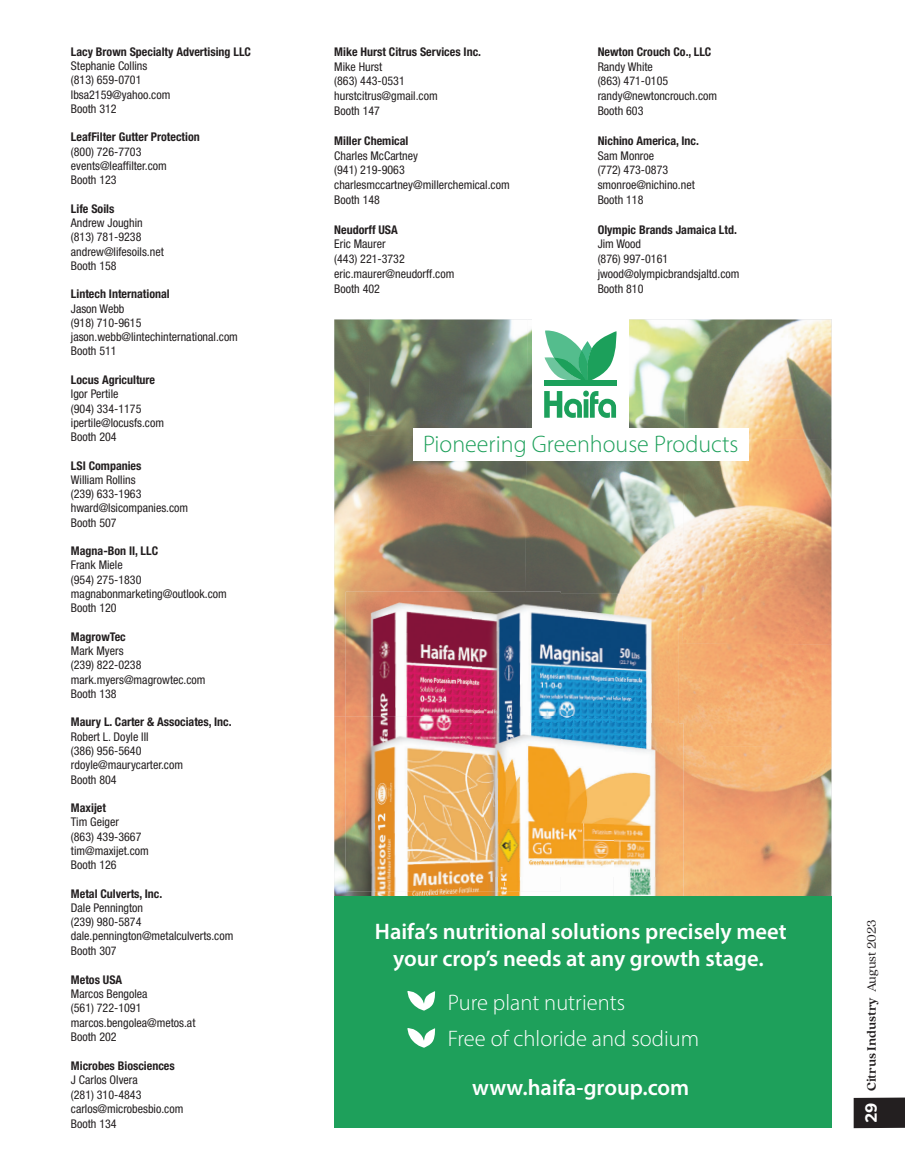
<style>
.page{position:relative;width:905px;height:1175px;background:#fff}
.page>*{position:absolute;margin:0;border:0;box-sizing:border-box;transform-origin:0 0}
.t1{font:300 24px "Myriad Pro";color:#1ea05b}
.t2{font:600 22.5px/27px "Myriad Pro";color:#fff;text-align:center}
.t3{font:300 22.5px/36px "Myriad Pro";color:#fff}
.t4{font:600 16.5px "Gibson";color:#fff}
.t5{font:700 13.5px "Quincy CF";color:#231f20}
.t6{font:condensed 12px "Helvetica Neue LT Std";color:#231f20}
.t7{font:700 condensed 12px "Helvetica Neue LT Std";color:#231f20}
.s1{font-weight:400}
</style>
<div class="page">
<div style="left:853px;top:1097px;width:51px;height:31px;background:#231f20"></div>
<img style="left:334px;top:319px;width:35px;height:397px">
<img style="left:367px;top:435px;width:158px;height:156px">
<img style="left:369px;top:319px;width:157px;height:118px">
<img style="left:525px;top:461px;width:157px;height:182px">
<img style="left:526px;top:319px;width:305px;height:119px">
<img style="left:679px;top:643px;width:152px;height:102px">
<img style="left:683px;top:745px;width:148px;height:151px">
<img style="left:682px;top:438px;width:149px;height:207px">
<div style="left:532px;top:319px;width:97px;height:113px;background:#fff"></div>
<div style="left:544px;top:380px;width:72px;height:5px;background:#1ca05b"></div>
<svg style="left:544px;top:390px;width:72px;height:28px"></svg>
<svg style="left:544px;top:330px;width:72px;height:50px"></svg>
<img style="left:346px;top:591px;width:215px;height:125px">
<img style="left:561px;top:594px;width:118px;height:129px">
<img style="left:472px;top:594px;width:89px;height:122px">
<img style="left:334px;top:716px;width:136px;height:180px">
<img style="left:346px;top:716px;width:126px;height:175px">
<img style="left:472px;top:716px;width:141px;height:7px">
<img style="left:629px;top:723px;width:54px;height:173px">
<img style="left:561px;top:723px;width:118px;height:153px">
<img style="left:470px;top:891px;width:51px;height:5px">
<img style="left:470px;top:723px;width:91px;height:168px">
<div style="left:413px;top:429px;width:335px;height:32px;background:#fff"></div>
<div style="left:334px;top:896px;width:497px;height:231px;background:#1ea05b"></div>
<svg style="left:407px;top:991px;width:28px;height:19px"></svg>
<svg style="left:407px;top:1028px;width:28px;height:19px"></svg>
<p class="t7" style="left:71px;top:44px;width:181px">Lacy Brown Specialty Advertising LLC</p>
<p class="t6" style="left:71px;top:59px;width:78px">Stephanie Collins</p>
<p class="t6" style="left:71px;top:73px;width:72px">(813) 659-0701</p>
<p class="t6" style="left:71px;top:87px;width:101px">lbsa2159@yahoo.com</p>
<p class="t6" style="left:71px;top:102px;width:47px">Booth 312</p>
<p class="t7" style="left:71px;top:130px;width:130px">LeafFilter Gutter Protection</p>
<p class="t6" style="left:71px;top:144px;width:72px">(800) 726-7703</p>
<p class="t6" style="left:71px;top:159px;width:97px">events@leaffilter.com</p>
<p class="t6" style="left:71px;top:173px;width:47px">Booth 123</p>
<p class="t7" style="left:71px;top:201px;width:45px">Life Soils</p>
<p class="t6" style="left:71px;top:216px;width:73px">Andrew Joughin</p>
<p class="t6" style="left:71px;top:230px;width:72px">(813) 781-9238</p>
<p class="t6" style="left:71px;top:244px;width:94px">andrew@lifesoils.net</p>
<p class="t6" style="left:71px;top:259px;width:47px">Booth 158</p>
<p class="t7" style="left:71px;top:287px;width:100px">Lintech International</p>
<p class="t6" style="left:71px;top:301px;width:55px">Jason Webb</p>
<p class="t6" style="left:71px;top:316px;width:72px">(918) 710-9615</p>
<p class="t6" style="left:71px;top:330px;width:168px">jason.webb@lintechinternational.com</p>
<p class="t6" style="left:71px;top:344px;width:47px">Booth 511</p>
<p class="t7" style="left:71px;top:372px;width:86px">Locus Agriculture</p>
<p class="t6" style="left:71px;top:387px;width:49px">Igor Pertile</p>
<p class="t6" style="left:71px;top:401px;width:72px">(904) 334-1175</p>
<p class="t6" style="left:71px;top:415px;width:95px">ipertile@locusfs.com</p>
<p class="t6" style="left:71px;top:430px;width:47px">Booth 204</p>
<p class="t7" style="left:71px;top:458px;width:72px">LSI Companies</p>
<p class="t6" style="left:71px;top:472px;width:66px">William Rollins</p>
<p class="t6" style="left:71px;top:487px;width:72px">(239) 633-1963</p>
<p class="t6" style="left:71px;top:501px;width:119px">hward@lsicompanies.com</p>
<p class="t6" style="left:71px;top:515px;width:47px">Booth 507</p>
<p class="t7" style="left:71px;top:543px;width:89px">Magna-Bon II, LLC</p>
<p class="t6" style="left:71px;top:558px;width:53px">Frank Miele</p>
<p class="t6" style="left:71px;top:572px;width:72px">(954) 275-1830</p>
<p class="t6" style="left:71px;top:587px;width:157px">magnabonmarketing@outlook.com</p>
<p class="t6" style="left:71px;top:601px;width:47px">Booth 120</p>
<p class="t7" style="left:71px;top:629px;width:56px">MagrowTec</p>
<p class="t6" style="left:71px;top:644px;width:54px">Mark Myers</p>
<p class="t6" style="left:71px;top:658px;width:72px">(239) 822-0238</p>
<p class="t6" style="left:71px;top:672px;width:136px">mark.myers@magrowtec.com</p>
<p class="t6" style="left:71px;top:686px;width:47px">Booth 138</p>
<p class="t7" style="left:71px;top:715px;width:162px">Maury L. Carter &amp; Associates, Inc.</p>
<p class="t6" style="left:71px;top:729px;width:79px">Robert L. Doyle III</p>
<p class="t6" style="left:71px;top:743px;width:72px">(386) 956-5640</p>
<p class="t6" style="left:71px;top:758px;width:114px">rdoyle@maurycarter.com</p>
<p class="t6" style="left:71px;top:772px;width:47px">Booth 804</p>
<p class="t7" style="left:71px;top:800px;width:37px">Maxijet</p>
<p class="t6" style="left:71px;top:815px;width:49px">Tim Geiger</p>
<p class="t6" style="left:71px;top:829px;width:72px">(863) 439-3667</p>
<p class="t6" style="left:71px;top:843px;width:79px">tim@maxijet.com</p>
<p class="t6" style="left:71px;top:858px;width:47px">Booth 126</p>
<p class="t7" style="left:71px;top:886px;width:93px">Metal Culverts, Inc.</p>
<p class="t6" style="left:71px;top:900px;width:74px">Dale Pennington</p>
<p class="t6" style="left:71px;top:915px;width:72px">(239) 980-5874</p>
<p class="t6" style="left:71px;top:929px;width:164px">dale.pennington@metalculverts.com</p>
<p class="t6" style="left:71px;top:943px;width:47px">Booth 307</p>
<p class="t7" style="left:71px;top:972px;width:53px">Metos USA</p>
<p class="t6" style="left:71px;top:986px;width:78px">Marcos Bengolea</p>
<p class="t6" style="left:71px;top:1001px;width:72px">(561) 722-1091</p>
<p class="t6" style="left:71px;top:1015px;width:126px">marcos.bengolea@metos.at</p>
<p class="t6" style="left:71px;top:1030px;width:47px">Booth 202</p>
<p class="t7" style="left:71px;top:1058px;width:105px">Microbes Biosciences</p>
<p class="t6" style="left:71px;top:1073px;width:68px">J Carlos Olvera</p>
<p class="t6" style="left:71px;top:1087px;width:72px">(281) 310-4843</p>
<p class="t6" style="left:71px;top:1102px;width:114px">carlos@microbesbio.com</p>
<p class="t6" style="left:71px;top:1116px;width:47px">Booth 134</p>
<p class="t7" style="left:334px;top:44px;width:148px">Mike Hurst Citrus Services Inc.</p>
<p class="t6" style="left:334px;top:59px;width:49px">Mike Hurst</p>
<p class="t6" style="left:334px;top:74px;width:72px">(863) 443-0531</p>
<p class="t6" style="left:334px;top:89px;width:105px">hurstcitrus@gmail.com</p>
<p class="t6" style="left:334px;top:104px;width:47px">Booth 147</p>
<p class="t7" style="left:334px;top:133px;width:76px">Miller Chemical</p>
<p class="t6" style="left:334px;top:148px;width:85px">Charles McCartney</p>
<p class="t6" style="left:334px;top:163px;width:72px">(941) 219-9063</p>
<p class="t6" style="left:334px;top:178px;width:177px">charlesmccartney@millerchemical.com</p>
<p class="t6" style="left:334px;top:193px;width:47px">Booth 148</p>
<p class="t7" style="left:334px;top:222px;width:65px">Neudorff USA</p>
<p class="t6" style="left:334px;top:237px;width:53px">Eric Maurer</p>
<p class="t6" style="left:334px;top:252px;width:72px">(443) 221-3732</p>
<p class="t6" style="left:334px;top:267px;width:121px">eric.maurer@neudorff.com</p>
<p class="t6" style="left:334px;top:282px;width:47px">Booth 402</p>
<p class="t7" style="left:597px;top:44px;width:115px">Newton Crouch Co., LLC</p>
<p class="t6" style="left:597px;top:59px;width:57px">Randy White</p>
<p class="t6" style="left:597px;top:74px;width:72px">(863) 471-0105</p>
<p class="t6" style="left:597px;top:89px;width:121px">randy@newtoncrouch.com</p>
<p class="t6" style="left:597px;top:104px;width:47px">Booth 603</p>
<p class="t7" style="left:597px;top:133px;width:103px">Nichino America, Inc.</p>
<p class="t6" style="left:597px;top:148px;width:58px">Sam Monroe</p>
<p class="t6" style="left:597px;top:163px;width:72px">(772) 473-0873</p>
<p class="t6" style="left:597px;top:178px;width:99px">smonroe@nichino.net</p>
<p class="t6" style="left:597px;top:193px;width:47px">Booth 118</p>
<p class="t7" style="left:597px;top:222px;width:141px">Olympic Brands Jamaica Ltd.</p>
<p class="t6" style="left:597px;top:237px;width:45px">Jim Wood</p>
<p class="t6" style="left:597px;top:252px;width:72px">(876) 997-0161</p>
<p class="t6" style="left:597px;top:267px;width:143px">jwood@olympicbrandsjaltd.com</p>
<p class="t6" style="left:597px;top:282px;width:47px">Booth 810</p>
<p class="t1" style="left:423px;top:429px;width:317px">Pioneering Greenhouse Products</p>
<p class="t2" style="left:375px;top:917px;width:413px">Haifa’s nutritional solutions precisely meet your crop’s needs at any growth stage.</p>
<p class="t3" style="left:448px;top:984px;width:253px">Pure plant nutrients<br>Free of chloride and sodium</p>
<p class="t2" style="left:472px;top:1073px;width:219px">www.haifa-group.com</p>
<p class="t5" style="left:863px;top:1091px;width:173px;rotate:-90deg">Citrus Industry <span class="s1">August 2023</span></p>
<h3 class="t4" style="left:861px;top:1123px;width:22px;rotate:-90deg">29</h3>
</div>
